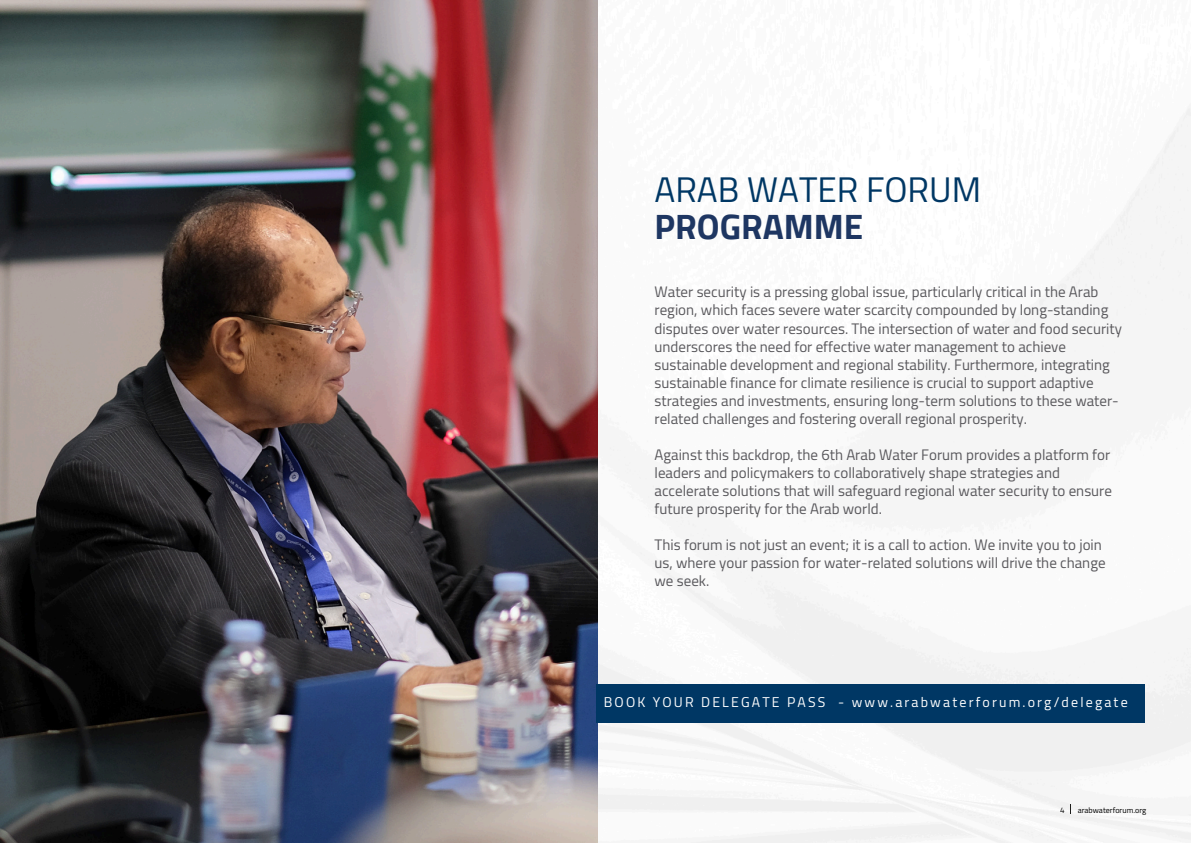
<style>
.page{position:relative;width:1191px;height:843px;background:#fff}
.page>*{position:absolute;margin:0;border:0;box-sizing:border-box;transform-origin:0 0}
.t1{font:35px/36.8px "Cairo";color:#003764}
.t2{font:15px/18px "Cairo";color:#59585c}
.t3{font:14px "Cairo";letter-spacing:.155em;color:#fff}
.t4{font:8px "Cairo";letter-spacing:.005em;color:#000}
.s1{font-weight:700;color:#1e3662}
</style>
<div class="page">
<img style="left:597px;top:0;width:593px;height:842px">
<img style="left:0;top:0;width:597px;height:842px">
<div style="left:595px;top:683px;width:549px;height:39px;background:#003764"></div>
<h2 class="t1" style="left:654px;top:172px;width:328px">ARAB WATER FORUM<br><span class="s1">PROGRAMME</span></h2>
<p class="t2" style="left:654px;top:283px;width:469px">Water security is a pressing global issue, particularly critical in the Arab region, which faces severe water scarcity compounded by long-standing disputes over water resources. The intersection of water and food security underscores the need for effective water management to achieve sustainable development and regional stability. Furthermore, integrating sustainable finance for climate resilience is crucial to support adaptive strategies and investments, ensuring long-term solutions to these water&shy;related challenges and fostering overall regional prosperity.</p>
<h1 class="t2" style="left:654px;top:445px;width:459px">Against this backdrop, the 6th Arab Water Forum provides a platform for leaders and policymakers to collaboratively shape strategies and accelerate solutions that will safeguard regional water security to ensure future prosperity for the Arab world.</h1>
<h2 class="t2" style="left:654px;top:535px;width:452px">This forum is not just an event; it is a call to action. We invite you to join us, where your passion for water-related solutions will drive the change we seek.</h2>
<h2 class="t3" style="left:603px;top:694px;width:525px">BOOK YOUR DELEGATE PASS - www.arabwaterforum.org/delegate</h2>
<p class="t4" style="left:1060px;top:805px;width:6px">4</p>
<h2 class="t4" style="left:1077px;top:805px;width:70px">arabwaterforum.org</h2>
</div>
